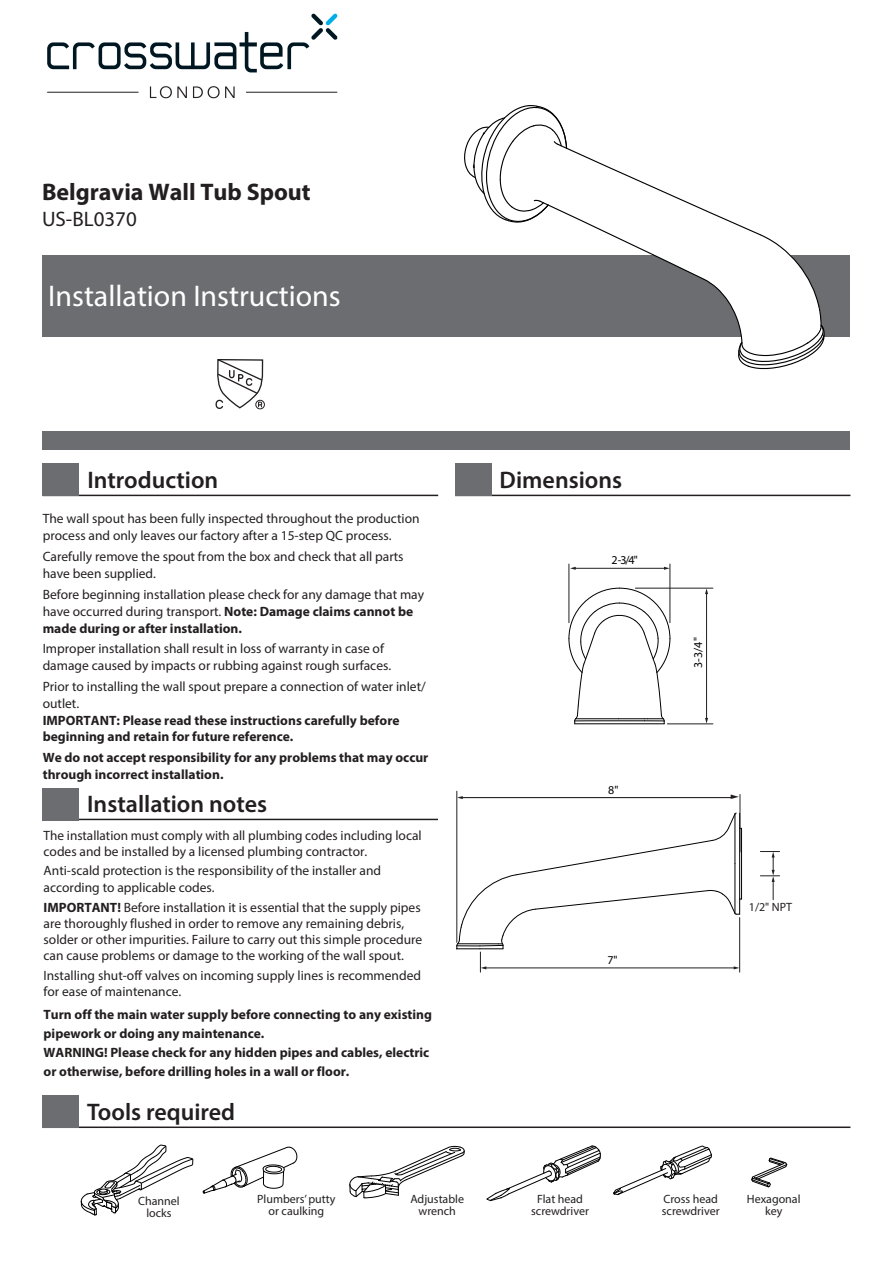
<style>
.page{position:relative;width:893px;height:1263px;background:#fff}
.page>*{position:absolute;margin:0;border:0;box-sizing:border-box;transform-origin:0 0}
.t1{font:30px "Myriad Pro";color:#fff}
.t2{font:600 24px "Myriad Pro";color:#231f20}
.t3{font:700 24px "Myriad Pro";color:#231f20}
.t4{font:21px "Myriad Pro";color:#231f20}
.t5{font:13.5px/16.2px "Myriad Pro";color:#231f20}
.t6{font:700 13.5px/18.9px "Myriad Pro";color:#231f20}
.t7{font:12px/12px "Myriad Pro";color:#231f20;text-align:center}
.t8{font:12px "Myriad Pro";color:#000}
.s1{font-weight:700}
</style>
<div class="page">
<div style="left:43px;top:431px;width:807px;height:18px;background:#6c6d70"></div>
<div style="left:43px;top:255px;width:807px;height:81px;background:#6c6d70"></div>
<div style="left:255px;top:400px;width:10px;height:9px;border:1px solid #231f20;border-radius:50%"></div>
<svg style="left:215px;top:359px;width:49px;height:51px"></svg>
<svg style="left:463px;top:105px;width:362px;height:265px"></svg>
<svg style="left:760px;top:851px;width:19px;height:49px"></svg>
<hr style="left:462px;top:797px;width:272px;height:1px;background:#231f20">
<svg style="left:458px;top:796px;width:5px;height:3px"></svg>
<svg style="left:731px;top:794px;width:8px;height:5px"></svg>
<hr style="left:457px;top:791px;width:1px;height:151px;background:#231f20">
<hr style="left:575px;top:568px;width:90px;height:1px;background:#231f20">
<svg style="left:570px;top:567px;width:6px;height:3px"></svg>
<svg style="left:664px;top:567px;width:6px;height:3px"></svg>
<hr style="left:569px;top:564px;width:1px;height:59px;background:#231f20">
<hr style="left:670px;top:564px;width:1px;height:59px;background:#231f20">
<hr style="left:706px;top:593px;width:1px;height:126px;background:#231f20">
<svg style="left:705px;top:718px;width:3px;height:6px"></svg>
<hr style="left:667px;top:724px;width:46px;height:1px;background:#231f20">
<hr style="left:635px;top:588px;width:78px;height:1px;background:#231f20">
<svg style="left:456px;top:812px;width:286px;height:160px"></svg>
<svg style="left:568px;top:587px;width:103px;height:137px"></svg>
<svg style="left:349px;top:1145px;width:116px;height:53px"></svg>
<svg style="left:81px;top:1145px;width:113px;height:71px"></svg>
<svg style="left:202px;top:1146px;width:96px;height:48px"></svg>
<svg style="left:486px;top:1145px;width:115px;height:56px"></svg>
<svg style="left:613px;top:1145px;width:99px;height:50px"></svg>
<svg style="left:751px;top:1157px;width:37px;height:31px"></svg>
<hr style="left:43px;top:495px;width:395px;height:1px;background:#231f20">
<div style="left:43px;top:464px;width:36px;height:32px;background:#6c6d70"></div>
<hr style="left:43px;top:819px;width:395px;height:1px;background:#231f20">
<div style="left:43px;top:788px;width:36px;height:32px;background:#6c6d70"></div>
<hr style="left:455px;top:495px;width:395px;height:1px;background:#231f20">
<div style="left:455px;top:464px;width:36px;height:32px;background:#6c6d70"></div>
<hr style="left:43px;top:1126px;width:807px;height:2px;background:#231f20">
<div style="left:43px;top:1096px;width:36px;height:32px;background:#6c6d70"></div>
<img style="left:47px;top:13px;width:291px;height:86px">
<hr style="left:740px;top:794px;width:1px;height:58px;background:#231f20">
<h2 class="t3" style="left:42px;top:176px;width:270px">Belgravia Wall Tub Spout</h2>
<h3 class="t4" style="left:42px;top:206px;width:96px">US-BL0370</h3>
<h1 class="t1" style="left:48px;top:277px;width:294px">Installation Instructions</h1>
<h2 class="t2" style="left:87px;top:465px;width:132px">Introduction</h2>
<p class="t5" style="left:43px;top:510px;width:378px;line-height:17px">The wall spout has been fully inspected throughout the production process and only leaves our factory after a 15-step QC process.</p>
<p class="t5" style="left:43px;top:548px;width:362px;line-height:17px">Carefully remove the spout from the box and check that all parts have been supplied.</p>
<p class="t5" style="left:43px;top:585px;width:383px;line-height:17.1px">Before beginning installation please check for any damage that may have occurred during transport. <span class="s1">Note: Damage claims cannot be made during or after installation.</span></p>
<p class="t5" style="left:43px;top:640px;width:350px;line-height:17px">Improper installation shall result in loss of warranty in case of damage caused by impacts or rubbing against rough surfaces.</p>
<p class="t5" style="left:43px;top:677px;width:385px;line-height:17px">Prior to installing the wall spout prepare a connection of water inlet/ outlet.</p>
<p class="t6" style="left:43px;top:712px;width:358px;line-height:16.4px">IMPORTANT: Please read these instructions carefully before beginning and retain for future reference.</p>
<p class="t6" style="left:43px;top:749px;width:387px;line-height:17px">We do not accept responsibility for any problems that may occur through incorrect installation.</p>
<h2 class="t2" style="left:87px;top:789px;width:181px">Installation notes</h2>
<p class="t5" style="left:44px;top:827px;width:380px">The installation must comply with all plumbing codes including local codes and be installed by a licensed plumbing contractor.</p>
<p class="t5" style="left:44px;top:862px;width:339px;line-height:16.8px">Anti-scald protection is the responsibility of the installer and according to applicable codes.</p>
<p class="t5" style="left:44px;top:899px;width:380px"><span class="s1">IMPORTANT!</span> Before installation it is essential that the supply pipes are thoroughly flushed in order to remove any remaining debris, solder or other impurities. Failure to carry out this simple procedure can cause problems or damage to the working of the wall spout.</p>
<p class="t5" style="left:44px;top:967px;width:379px">Installing shut-off valves on incoming supply lines is recommended for ease of maintenance.</p>
<p class="t6" style="left:44px;top:1004px;width:390px">Turn off the main water supply before connecting to any existing pipework or doing any maintenance.<br>WARNING! Please check for any hidden pipes and cables, electric or otherwise, before drilling holes in a wall or floor.</p>
<h2 class="t2" style="left:87px;top:1097px;width:150px">Tools required</h2>
<h2 class="t2" style="left:500px;top:465px;width:124px">Dimensions</h2>
<p class="t8" style="left:612px;top:552px;width:28px">2-3/4"</p>
<p class="t8" style="left:608px;top:782px;width:12px">8"</p>
<p class="t8" style="left:607px;top:952px;width:12px">7"</p>
<p class="t8" style="left:691px;top:668px;width:32px;rotate:-90deg">3-3/4"</p>
<p class="t7" style="left:749px;top:900px;width:45px">1/2" NPT</p>
<p class="t7" style="left:410px;top:1193px;width:55px">Adjustable wrench</p>
<p class="t7" style="left:138px;top:1194px;width:43px">Channel locks</p>
<p class="t7" style="left:257px;top:1193px;width:80px">Plumbers’ putty or caulking</p>
<p class="t7" style="left:531px;top:1193px;width:59px">Flat head screwdriver</p>
<p class="t7" style="left:662px;top:1193px;width:59px;text-align:left">Cross head screwdriver</p>
<p class="t7" style="left:747px;top:1193px;width:55px">Hexagonal key</p>
</div>
